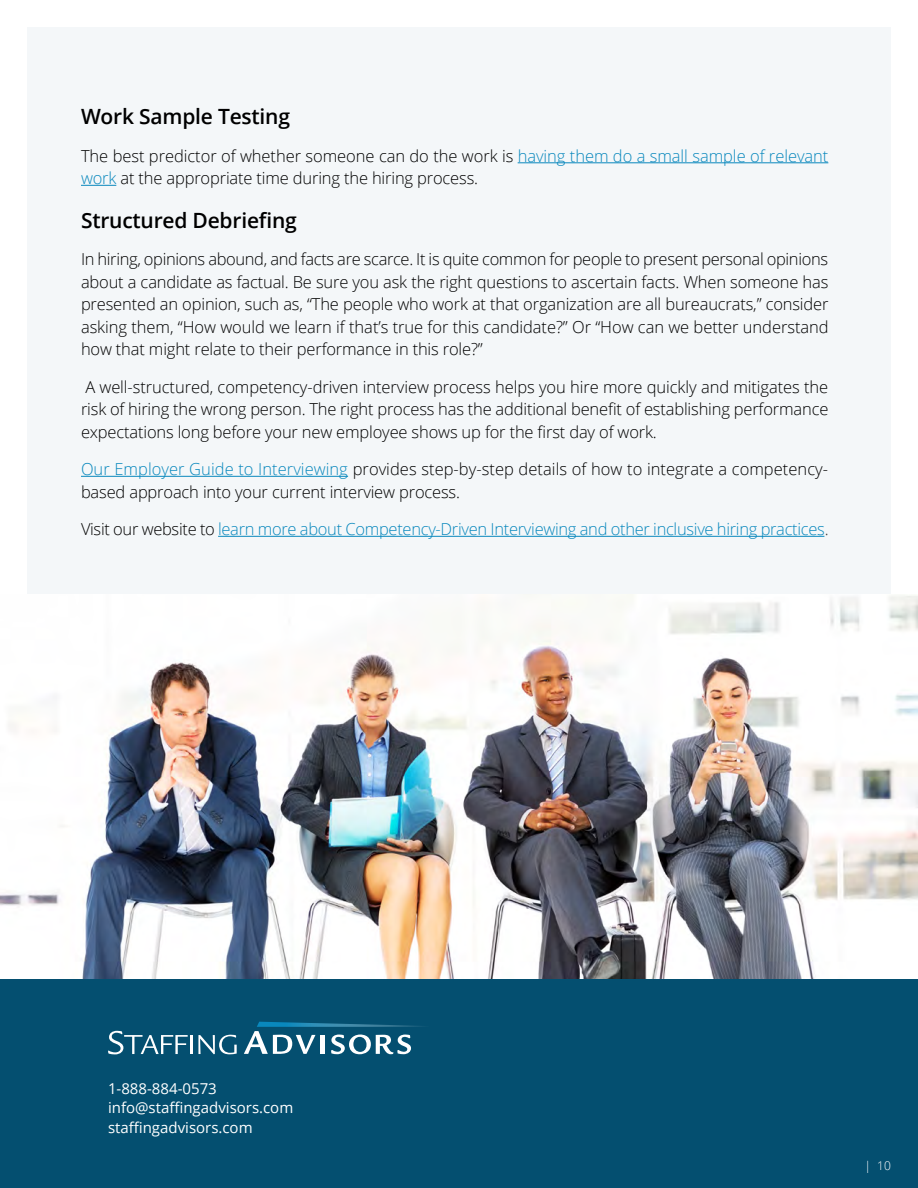
<style>
.page{position:relative;width:918px;height:1188px;background:#fff}
.page>*{position:absolute;margin:0;border:0;box-sizing:border-box;transform-origin:0 0}
.t1{font:600 21px "Open Sans";letter-spacing:-.01em;color:#000}
.t2{font:300 16.5px/22.5px "Open Sans";letter-spacing:-.01em;color:#000}
.t3{font:300 16.5px "Open Sans";letter-spacing:-.02em;color:#0988bd}
.t4{font:15px/19.5px "Open Sans";color:#fff}
.t5{font:300 12px "Open Sans";color:#fff}
.s1{color:#0988bd}
.s2{color:#000}
.s3{color:#363838}
</style>
<div class="page">
<div style="left:0;top:978px;width:918px;height:210px;background:#044f70"></div>
<svg style="left:108px;top:1031px;width:129px;height:23px"></svg>
<svg style="left:244px;top:1022px;width:178px;height:32px"></svg>
<div style="left:27px;top:27px;width:864px;height:951px;background:#f4f7f9"></div>
<hr style="left:518px;top:162px;width:310px;height:1px;background:#0988bd">
<hr style="left:81px;top:185px;width:35px;height:1px;background:#0988bd">
<hr style="left:81px;top:476px;width:267px;height:1px;background:#0988bd">
<hr style="left:218px;top:536px;width:606px;height:1px;background:#0988bd">
<img style="left:0;top:594px;width:918px;height:385px">
<p class="t1" style="left:81px;top:102px;width:211px">Work Sample Testing</p>
<p class="t2" style="left:81px;top:144px;width:749px">The best predictor of whether someone can do the work is <span class="s1">having them do a small sample of relevant work</span> at the appropriate time during the hiring process.</p>
<p class="t1" style="left:81px;top:206px;width:217px">Structured Debriefing</p>
<p class="t2" style="left:81px;top:247px;width:749px;text-align:justify">In hiring, opinions abound, and facts are scarce. It is quite common for people to present personal opinions about a candidate as factual. Be sure you ask the right questions to ascertain facts. When someone has presented an opinion, such as, “The people who work at that organization are all bureaucrats,” consider asking them, “How would we learn if that’s true for this candidate?” Or “How can we better understand how that might relate to their performance in this role?”</p>
<p class="t2" style="left:81px;top:375px;width:749px;text-align:justify">A well-structured, competency-driven interview process helps you hire more quickly and mitigates the risk of hiring the wrong person. The right process has the additional benefit of establishing performance expectations long before your new employee shows up for the first day of work.</p>
<p class="t2" style="left:81px;top:457px;width:749px"><span class="s1">Our Employer Guide to Interviewing</span> provides step-by-step details of how to integrate a competency&shy;based approach into your current interview process.</p>
<p class="t3" style="left:81px;top:518px;width:749px"><span class="s2">Visit our website to</span> learn more about Competency-Driven Interviewing and other inclusive hiring practices<span class="s3">.</span></p>
<p class="t4" style="left:108px;top:1078px;width:187px">1-888-884-0573 info@staffingadvisors.com staffingadvisors.com</p>
<p class="t5" style="left:865px;top:1158px;width:28px">| 10</p>
</div>
